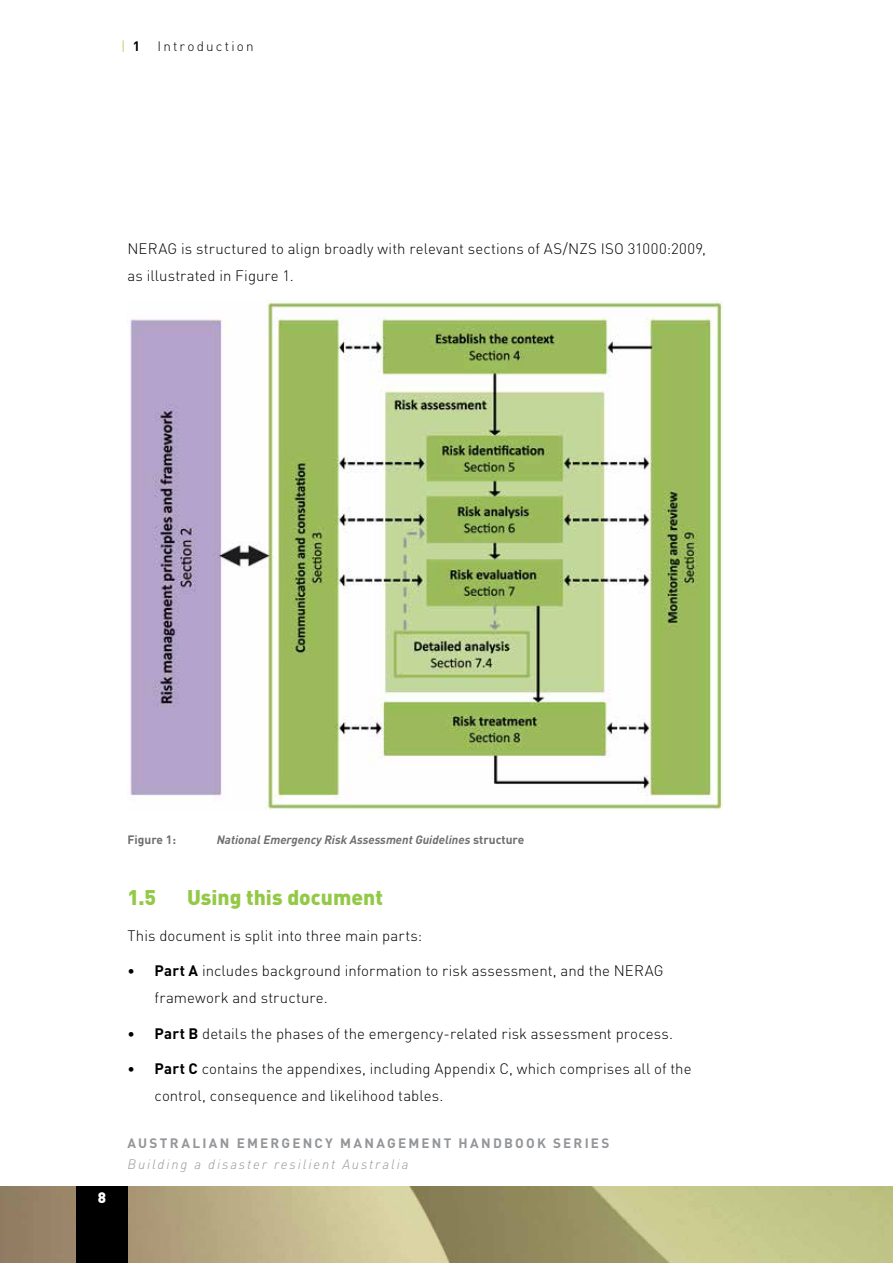
<style>
.page{position:relative;width:893px;height:1263px;background:#fff}
.page>*{position:absolute;margin:0;border:0;box-sizing:border-box;transform-origin:0 0}
.Heading_2{font:900 21px "DINOT";color:#94c947}
.NormalBeforeBullet{font:300 15px/27px "DINOT";letter-spacing:.005em;color:#000}
.t1{font:900 15px "DINOT";color:#fff}
.t2{font:700 13.5px "DINOT";letter-spacing:.16em;color:#939598}
.t3{font:italic 300 13.5px "DINOT";letter-spacing:.14em;color:#939598}
.t4{font:300 13.5px "DINOT";letter-spacing:.16em;color:#000}
.t5{font:300 13.5px "DINOT";color:#94c947}
.FigureName{font:italic 700 12px "DINOT";color:#6d6e71}
.FigureName-2{font:700 12px "DINOT";color:#6d6e71}
.s1{font-weight:700;color:#000}
.s2{font-style:normal}
.s3{font-family:"Calibri";font-weight:400}
.s4{font-weight:700}
</style>
<div class="page">
<img style="left:0;top:1186px;width:893px;height:77px">
<img style="left:128px;top:301px;width:595px;height:509px">
<div style="left:77px;top:1186px;width:51px;height:77px;background:#000"></div>
<p class="t5" style="left:121px;top:38px;width:20px">| <span class="s1">1</span></p>
<p class="t4" style="left:158px;top:38px;width:98px">Introduction</p>
<p class="NormalBeforeBullet" style="left:128px;top:235px;width:580px">NERAG is structured to align broadly with relevant sections of AS/NZS ISO 31000:2009, as illustrated in Figure 1.</p>
<p class="t1" style="left:98px;top:1188px;width:10px">8</p>
<p class="FigureName-2" style="left:128px;top:832px;width:50px">Figure 1:</p>
<p class="FigureName" style="left:217px;top:832px;width:309px">National Emergency Risk Assessment Guidelines <span class="s2">structure</span></p>
<h2 class="Heading_2" style="left:128px;top:883px;width:30px">1.5</h2>
<h2 class="Heading_2" style="left:187px;top:883px;width:197px">Using this document</h2>
<p class="NormalBeforeBullet" style="left:128px;top:922px;width:296px">This document is split into three main parts:</p>
<p class="NormalBeforeBullet" style="left:155px;top:957px;width:511px;text-indent:-27px"><span class="s3">•</span> <span class="s4">Part A</span> includes background information to risk assessment, and the NERAG framework and structure.</p>
<p class="NormalBeforeBullet" style="left:128px;top:1020px;width:547px"><span class="s3">•</span> <span class="s4">Part B</span> details the phases of the emergency-related risk assessment process.</p>
<p class="NormalBeforeBullet" style="left:155px;top:1055px;width:539px;text-indent:-27px"><span class="s3">•</span> <span class="s4">Part C</span> contains the appendixes, including Appendix C, which comprises all of the control, consequence and likelihood tables.</p>
<p class="t2" style="left:128px;top:1135px;width:483px">AUSTRALIAN EMERGENCY MANAGEMENT HANDBOOK SERIES</p>
<p class="t3" style="left:128px;top:1156px;width:282px">Building a disaster resilient Australia</p>
</div>
